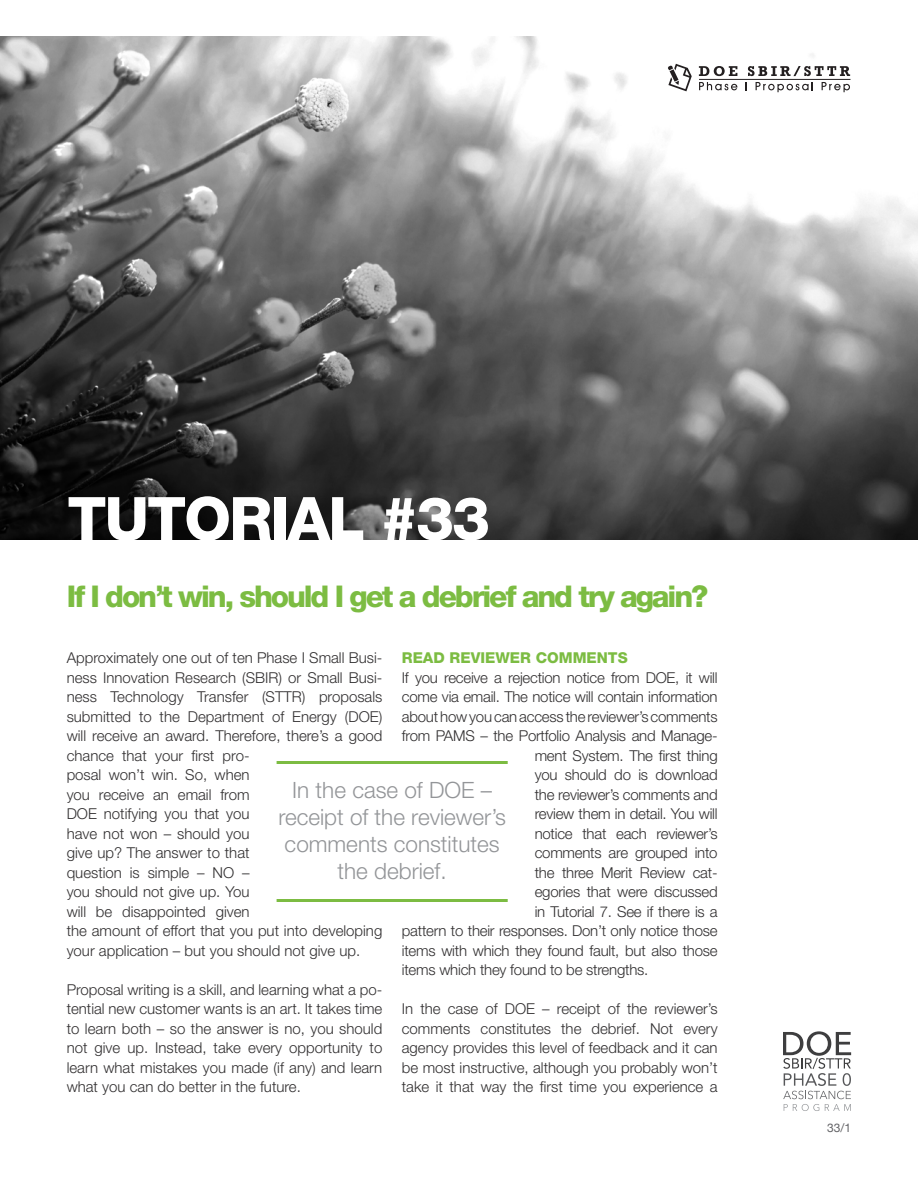
<style>
.page{position:relative;width:918px;height:1188px;background:#fff}
.page>*{position:absolute;margin:0;border:0;box-sizing:border-box;transform-origin:0 0}
.tut{font:800 60px "Helvetica Neue";letter-spacing:-.03em;color:#fff}
.h_1_0{font:800 30px "Helvetica Neue";letter-spacing:-.07em;color:#7cbc42}
.Pull_Quote{font:300 22.5px/27px "Helvetica Neue";color:#939598;text-align:center}
.t1{font:300 15px/19.5px "Helvetica Neue";color:#312f30;text-align:justify}
.h_1_1{font:800 15px "Helvetica Neue";color:#7cbc42}
.page{font:12px "Helvetica Neue";color:#636366}
</style>
<div class="page">
<img style="left:0;top:37px;width:918px;height:503px">
<hr style="left:277px;top:761px;width:231px;height:3px;background:#7cbc42">
<hr style="left:277px;top:899px;width:231px;height:3px;background:#7cbc42">
<svg style="left:699px;top:66px;width:38px;height:10px"></svg>
<svg style="left:748px;top:66px;width:102px;height:10px"></svg>
<svg style="left:699px;top:82px;width:38px;height:8px"></svg>
<svg style="left:756px;top:82px;width:57px;height:10px"></svg>
<svg style="left:822px;top:82px;width:28px;height:10px"></svg>
<hr style="left:699px;top:79px;width:152px;height:1px;background:#231f20">
<svg style="left:668px;top:64px;width:24px;height:27px"></svg>
<svg style="left:783px;top:1031px;width:68px;height:80px"></svg>
<p class="tut" style="left:68px;top:483px;width:424px">TUTORIAL #33</p>
<p class="h_1_0" style="left:67px;top:579px;width:643px">If I don’t win, should I get a debrief and try again?</p>
<p class="t1" style="left:67px;top:648px;width:317px;text-align:left">Approximately one out of ten Phase I Small Busi&shy;ness Innovation Research (SBIR) or Small Busi&shy;ness Technology Transfer (STTR) proposals submitted to the Department of Energy (DOE) will receive an award. Therefore, there’s a good chance that your first pro-<br>posal won’t win. So, when<br>you receive an email from<br>DOE notifying you that you<br>have not won – should you<br>give up? The answer to that<br>question is simple – NO –<br>you should not give up. You<br>will be disappointed given<br>the amount of effort that you put into developing your application – but you should not give up.</p>
<p class="t1" style="left:67px;top:979px;width:317px">Proposal writing is a skill, and learning what a po&shy;tential new customer wants is an art. It takes time to learn both – so the answer is no, you should not give up. Instead, take every opportunity to learn what mistakes you made (if any) and learn what you can do better in the future.</p>
<p class="h_1_1" style="left:402px;top:649px;width:227px">READ REVIEWER COMMENTS</p>
<p class="t1" style="left:402px;top:667px;width:317px">If you receive a rejection notice from DOE, it will</p>
<p class="t1" style="left:402px;top:687px;width:317px">come via email. The notice will contain information</p>
<p class="t1" style="left:402px;top:706px;width:317px">about how you can access the reviewer’s comments</p>
<p class="t1" style="left:402px;top:726px;width:317px">from PAMS – the Portfolio Analysis and Manage-</p>
<p class="t1" style="left:535px;top:745px;width:184px">ment System. The first thing</p>
<p class="t1" style="left:535px;top:765px;width:184px">you should do is download</p>
<p class="t1" style="left:535px;top:784px;width:184px">the reviewer’s comments and</p>
<p class="t1" style="left:535px;top:804px;width:184px">review them in detail. You will</p>
<p class="t1" style="left:535px;top:823px;width:184px">notice that each reviewer’s</p>
<p class="t1" style="left:535px;top:843px;width:184px">comments are grouped into</p>
<p class="t1" style="left:535px;top:862px;width:184px">the three Merit Review cat-</p>
<p class="t1" style="left:535px;top:882px;width:184px">egories that were discussed</p>
<p class="t1" style="left:535px;top:901px;width:184px">in Tutorial 7. See if there is a</p>
<p class="t1" style="left:402px;top:921px;width:317px">pattern to their responses. Don’t only notice those</p>
<p class="t1" style="left:402px;top:940px;width:317px">items with which they found fault, but also those</p>
<p class="t1" style="left:402px;top:960px;width:248px">items which they found to be strengths.</p>
<p class="t1" style="left:402px;top:999px;width:317px">In the case of DOE – receipt of the reviewer’s comments constitutes the debrief. Not every agency provides this level of feedback and it can be most instructive, although you probably won’t take it that way the first time you experience a</p>
<p class="Pull_Quote" style="left:278px;top:776px;width:229px">In the case of DOE – receipt of the reviewer’s comments constitutes the debrief.</p>
<p class="page" style="left:827px;top:1119px;width:26px">33/1</p>
</div>
